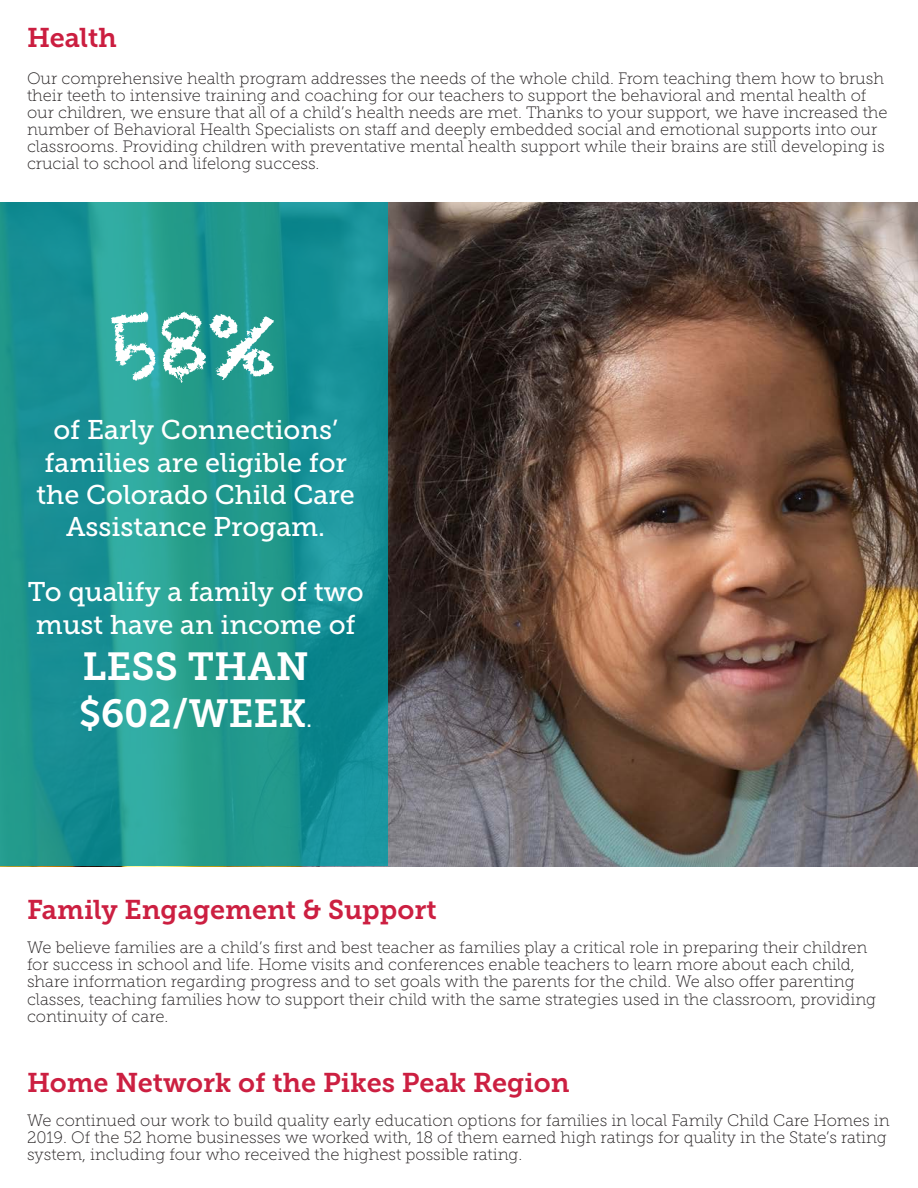
<style>
.page{position:relative;width:918px;height:1188px;background:#fff}
.page>*{position:absolute;margin:0;border:0;box-sizing:border-box;transform-origin:0 0}
.t1{font:90px "Crayon Alphabet";color:#fff}
.t2{font:39px "Museo Slab 700";color:#fff}
.t3{font:27px/32.4px "Museo Slab 500";color:#fff;text-align:center}
.t4{font:27px "Museo Slab 700";color:#cc1f41}
.t5{font:27px "Museo Slab 700";letter-spacing:-.005em;color:#cb1e40}
.t6{font:16.5px/17.1px "Museo Slab 100";color:#231f20}
.s1{font-family:"Museo Slab 500";font-size:24px}
</style>
<div class="page">
<img style="left:387px;top:202px;width:531px;height:664px">
<svg style="left:0;top:202px;width:387px;height:664px;background:#1e9693"></svg>
<p class="t5" style="left:27px;top:23px;width:91px">Health</p>
<p class="t6" style="left:27px;top:70px;width:862px">Our comprehensive health program addresses the needs of the whole child. From teaching them how to brush their teeth to intensive training and coaching for our teachers to support the behavioral and mental health of our children, we ensure that all of a child’s health needs are met. Thanks to your support, we have increased the number of Behavioral Health Specialists on staff and deeply embedded social and emotional supports into our classrooms. Providing children with preventative mental health support while their brains are still developing is crucial to school and lifelong success.</p>
<p class="t1" style="left:109px;top:309px;width:171px">58%</p>
<p class="t3" style="left:37px;top:414px;width:320px">of Early Connections’ families are eligible for the Colorado Child Care<br>Assistance Progam.</p>
<p class="t3" style="left:28px;top:576px;width:338px">To qualify a family of two must have an income of</p>
<p class="t2" style="left:83px;top:645px;width:228px">LESS THAN</p>
<p class="t2" style="left:79px;top:692px;width:235px">$602/WEEK<span class="s1">.</span></p>
<p class="t4" style="left:27px;top:895px;width:411px">Family Engagement &amp; Support</p>
<p class="t6" style="left:27px;top:939px;width:851px">We believe families are a child’s first and best teacher as families play a critical role in preparing their children for success in school and life. Home visits and conferences enable teachers to learn more about each child, share information regarding progress and to set goals with the parents for the child. We also offer parenting classes, teaching families how to support their child with the same strategies used in the classroom, providing continuity of care.</p>
<p class="t4" style="left:27px;top:1067px;width:544px">Home Network of the Pikes Peak Region</p>
<p class="t6" style="left:27px;top:1112px;width:864px">We continued our work to build quality early education options for families in local Family Child Care Homes in<br>2019. Of the 52 home businesses we worked with, 18 of them earned high ratings for quality in the State’s rating system, including four who received the highest possible rating.</p>
</div>
